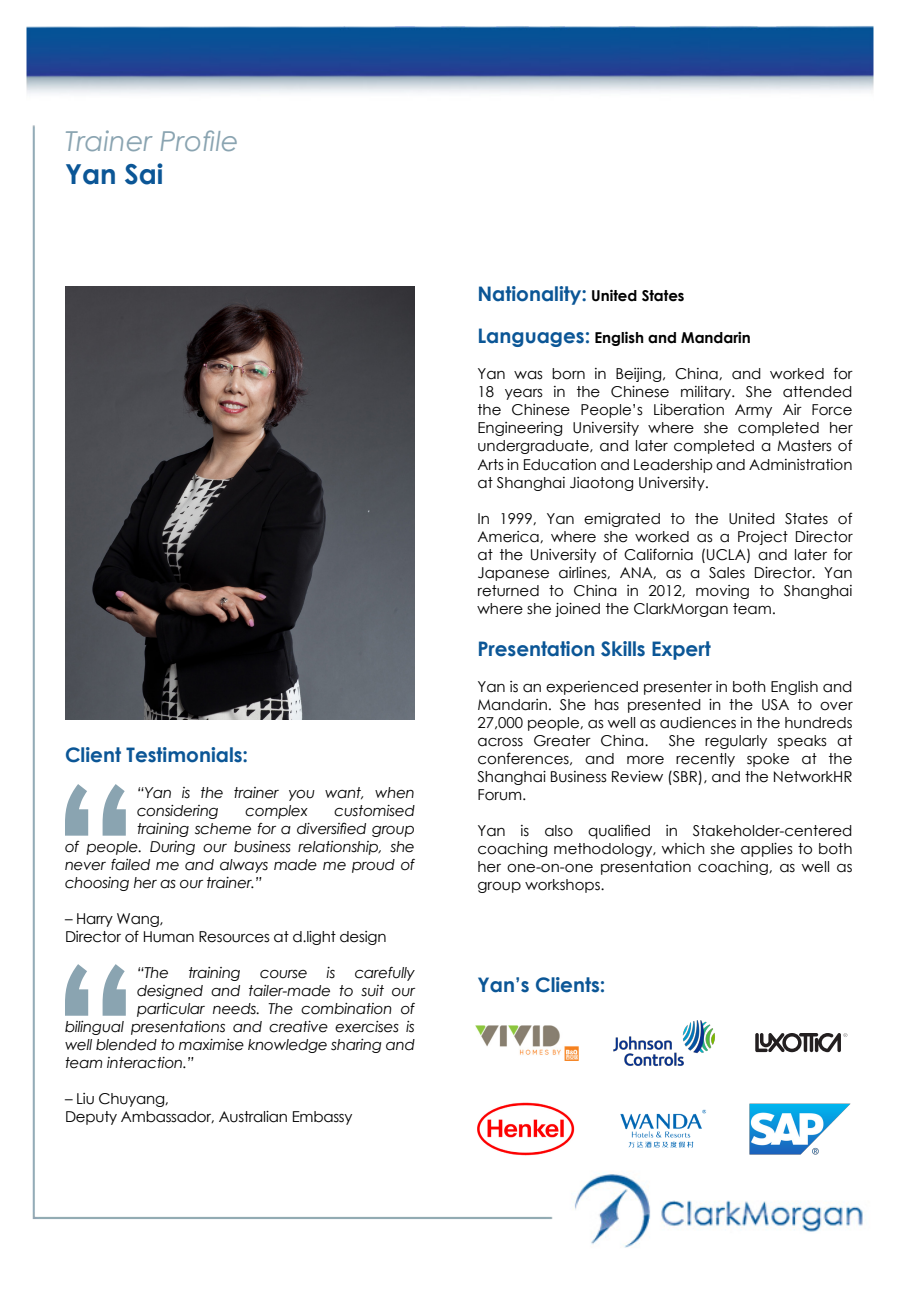
<style>
.page{position:relative;width:900px;height:1313px;background:#fff}
.page>*{position:absolute;margin:0;border:0;box-sizing:border-box;transform-origin:0 0}
.t1{font:italic 27.5px "Century Gothic";color:#8aa4b1}
.t2{font:700 27.5px "Century Gothic";color:#0b5696}
.t3{font:700 20px "Century Gothic";color:#0b5696}
.t4{font:15px/18px "Century Gothic";color:#000;text-align:justify}
.t5{font:italic 15px/18px "Century Gothic";letter-spacing:-.015em;color:#000}
.t6{font:700 15px "Century Gothic";color:#000}
.s1{font-size:15px;color:#000}
.s2{font-size:20px;color:#0b5696}
</style>
<div class="page">
<img style="left:26px;top:26px;width:848px;height:1222px">
<img style="left:65px;top:286px;width:350px;height:433px">
<div style="left:748px;top:1015px;width:104px;height:80px;background:#fff"></div>
<svg style="left:755px;top:1033px;width:92px;height:19px"></svg>
<img style="left:611px;top:1018px;width:105px;height:49px">
<img style="left:477px;top:1102px;width:97px;height:53px">
<img style="left:749px;top:1102px;width:102px;height:53px">
<img style="left:476px;top:1025px;width:102px;height:35px">
<img style="left:620px;top:1094px;width:87px;height:78px">
<svg style="left:65px;top:784px;width:61px;height:51px"></svg>
<svg style="left:65px;top:964px;width:61px;height:51px"></svg>
<p class="t1" style="left:65px;top:124px;width:176px">Trainer Profile</p>
<p class="t2" style="left:65px;top:153px;width:100px">Yan Sai</p>
<p class="t3" style="left:65px;top:739px;width:185px">Client Testimonials:</p>
<p class="t5" style="left:137px;top:783px;width:279px">“Yan is the trainer you want, when considering</p>
<p class="t5" style="left:246px;top:801px;width:64px">complex</p>
<p class="t5" style="left:335px;top:801px;width:82px">customised</p>
<p class="t5" style="left:137px;top:819px;width:279px">training scheme for a diversified group</p>
<p class="t5" style="left:65px;top:837px;width:352px">of people. During our business relationship, she</p>
<p class="t5" style="left:65px;top:855px;width:351px">never failed me and always made me proud of</p>
<p class="t5" style="left:65px;top:873px;width:199px">choosing her as our trainer.”</p>
<p class="t4" style="left:65px;top:909px;width:100px">– Harry Wang,</p>
<p class="t4" style="left:65px;top:927px;width:323px">Director of Human Resources at d.light design</p>
<p class="t5" style="left:137px;top:963px;width:34px">“The</p>
<p class="t5" style="left:188px;top:963px;width:54px">training</p>
<p class="t5" style="left:260px;top:963px;width:49px">course</p>
<p class="t5" style="left:327px;top:963px;width:10px">is</p>
<p class="t5" style="left:355px;top:963px;width:62px">carefully</p>
<p class="t5" style="left:137px;top:981px;width:279px">designed and tailer-made to suit our</p>
<p class="t5" style="left:137px;top:999px;width:279px">particular needs. The combination of</p>
<p class="t5" style="left:65px;top:1017px;width:351px">bilingual presentations and creative exercises is</p>
<p class="t5" style="left:65px;top:1035px;width:351px">well blended to maximise knowledge sharing and</p>
<p class="t5" style="left:65px;top:1053px;width:131px">team interaction.”</p>
<p class="t4" style="left:65px;top:1089px;width:106px">– Liu Chuyang,</p>
<p class="t4" style="left:65px;top:1107px;width:289px">Deputy Ambassador, Australian Embassy</p>
<p class="t3" style="left:478px;top:279px;width:209px">Nationality: <span class="s1">United States</span></p>
<p class="t6" style="left:478px;top:326px;width:275px"><span class="s2">Languages:</span> English and Mandarin</p>
<p class="t4" style="left:478px;top:365px;width:377px">Yan was born in Beijing, China, and worked for 18 years in the Chinese military. She attended the Chinese People’s Liberation Army Air Force Engineering University where she completed her undergraduate, and later completed a Masters of Arts in Education and Leadership and Administration at Shanghai Jiaotong University.</p>
<p class="t4" style="left:478px;top:509px;width:377px">In 1999, Yan emigrated to the United States of America, where she worked as a Project Director at the University of California (UCLA) and later for Japanese airlines, ANA, as a Sales Director. Yan returned to China in 2012, moving to Shanghai where she joined the ClarkMorgan team.</p>
<p class="t3" style="left:478px;top:633px;width:235px">Presentation Skills Expert</p>
<p class="t4" style="left:478px;top:677px;width:377px">Yan is an experienced presenter in both English and Mandarin. She has presented in the USA to over 27,000 people, as well as audiences in the hundreds across Greater China.</p>
<p class="t4" style="left:478px;top:731px;width:377px;text-indent:191px">She regularly speaks at conferences, and more recently spoke at the Shanghai Business Review (SBR), and the NetworkHR Forum.</p>
<p class="t4" style="left:478px;top:821px;width:377px">Yan is also qualified in Stakeholder-centered coaching methodology, which she applies to both her one-on-one presentation coaching, as well as group workshops.</p>
<p class="t3" style="left:478px;top:969px;width:129px">Yan’s Clients:</p>
</div>
